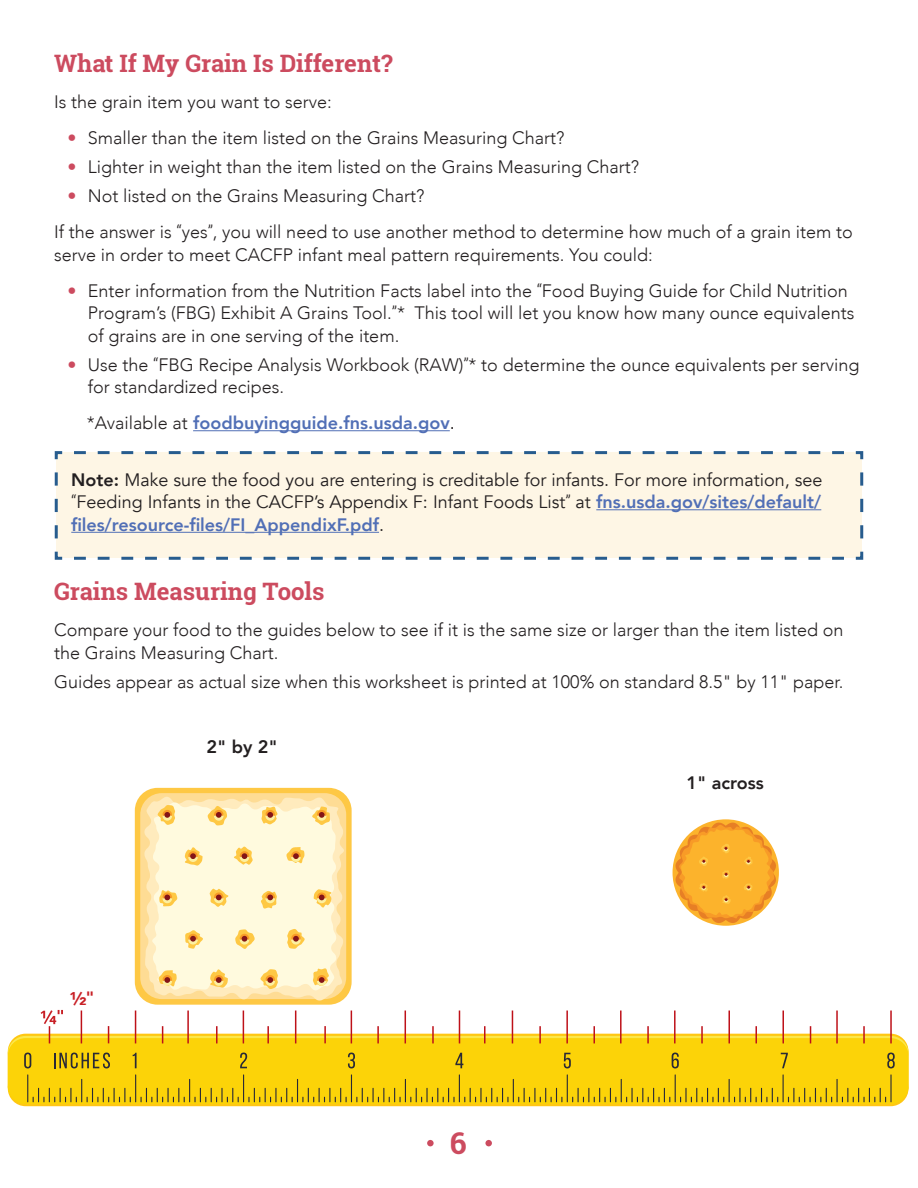
<style>
.page{position:relative;width:918px;height:1188px;background:#fff}
.page>*{position:absolute;margin:0;border:0;box-sizing:border-box;transform-origin:0 0}
.t1{font:700 30px "Roboto Slab";color:#cc4b5f}
.BODY{font:700 24px "Roboto Slab";color:#cc4b5f}
.BODY-2{font:300 18px/22.5px "Avenir";color:#231f20}
.BODY-3{font:18px/22.5px "Avenir";color:#231f20;text-align:justify}
.BODY-4{font:800 18px "Avenir";color:#516fb6}
.BODY-5{font:800 18px "Avenir";color:#231f20}
.t2{font:900 18px "Avenir";color:#c82026}
.s1{font-family:"Helvetica Neue";color:#cc4b5f}
.s2{font-family:"Roboto"}
.s3{font-weight:300;color:#231f20}
.s4{font-family:"Helvetica Neue";font-weight:300;color:#231f20}
.s5{font-weight:800}
.s6{font-family:"Roboto";font-weight:300}
.s7{font-weight:800;color:#516fb6}
</style>
<div class="page">
<div style="left:427px;top:1140px;width:7px;height:6px;background:#cc4b5f;border-radius:50%"></div>
<div style="left:485px;top:1140px;width:7px;height:6px;background:#cc4b5f;border-radius:50%"></div>
<div style="left:54px;top:451px;width:810px;height:109px;background:#fef6e5"></div>
<hr style="left:193px;top:430px;width:257px;height:1px;background:#516fb6">
<div style="left:8px;top:1034px;width:901px;height:72px;background:#ffc714;border-radius:18px"></div>
<div style="left:8px;top:1068px;width:901px;height:6px;background:#fcd308"></div>
<svg style="left:8px;top:1074px;width:901px;height:30px"></svg>
<svg style="left:8px;top:1010px;width:901px;height:58px"></svg>
<hr style="left:596px;top:509px;width:225px;height:1px;background:#516fb6">
<hr style="left:71px;top:532px;width:308px;height:1px;background:#516fb6">
<svg style="left:674px;top:821px;width:104px;height:104px"></svg>
<div style="left:135px;top:788px;width:217px;height:217px;background:#fec844;border-radius:23px"></div>
<div style="left:140px;top:793px;width:206px;height:206px;background:#fedc94;border-radius:22px"></div>
<svg style="left:144px;top:797px;width:204px;height:204px;background:#fdedc1"></svg>
<p class="BODY" style="left:54px;top:46px;width:340px">What If My Grain Is Different?</p>
<p class="BODY-2" style="left:54px;top:90px;width:279px">Is the grain item you want to serve:</p>
<p class="BODY-2" style="left:68px;top:126px;width:498px"><span class="s1">•</span> Smaller than the item listed on the Grains Measuring Chart?</p>
<p class="BODY-2" style="left:68px;top:155px;width:573px"><span class="s1">•</span> Lighter in weight than the item listed on the Grains Measuring Chart?</p>
<p class="BODY-2" style="left:68px;top:185px;width:359px"><span class="s1">•</span> Not listed on the Grains Measuring Chart?</p>
<p class="BODY-2" style="left:54px;top:221px;width:800px">If the answer is <span class="s2">“</span>yes<span class="s2">”</span>, you will need to use another method to determine how much of a grain item to serve in order to meet CACFP infant meal pattern requirements. You could:</p>
<p class="BODY-2" style="left:88px;top:279px;width:768px;text-indent:-20px"><span class="s1">•</span> Enter information from the Nutrition Facts label into the <span class="s2">“</span>Food Buying Guide for Child Nutrition<br>Program’s (FBG) Exhibit A Grains Tool.<span class="s2">”</span>* This tool will let you know how many ounce equivalents of grains are in one serving of the item.</p>
<p class="BODY-2" style="left:88px;top:353px;width:773px;text-indent:-20px"><span class="s1">•</span> Use the <span class="s2">“</span>FBG Recipe Analysis Workbook (RAW)<span class="s2">”</span>* to determine the ounce equivalents per serving for standardized recipes.</p>
<p class="BODY-4" style="left:87px;top:409px;width:370px"><span class="s3">*Available at</span> foodbuyingguide.fns.usda.gov<span class="s4">.</span></p>
<p class="BODY-3" style="left:71px;top:469px;width:753px"><span class="s5">Note:</span> Make sure the food you are entering is creditable for infants. For more information, see <span class="s6">“</span>Feeding Infants in the CACFP’s Appendix F: Infant Foods List<span class="s6">”</span> at <span class="s7">fns.usda.gov/sites/default/ files/resource-files/FI_AppendixF.pdf</span>.</p>
<p class="BODY" style="left:54px;top:575px;width:272px">Grains Measuring Tools</p>
<p class="BODY-2" style="left:54px;top:619px;width:791px">Compare your food to the guides below to see if it is the same size or larger than the item listed on the Grains Measuring Chart.</p>
<p class="BODY-2" style="left:54px;top:671px;width:791px">Guides appear as actual size when this worksheet is printed at 100% on standard 8.5" by 11" paper.</p>
<p class="t2" style="left:70px;top:984px;width:25px">½<sup>"</sup></p>
<p class="BODY-5" style="left:206px;top:733px;width:73px">2" by 2"</p>
<p class="t1" style="left:450px;top:1122px;width:18px">6</p>
<p class="BODY-5" style="left:686px;top:769px;width:79px">1" across</p>
</div>
